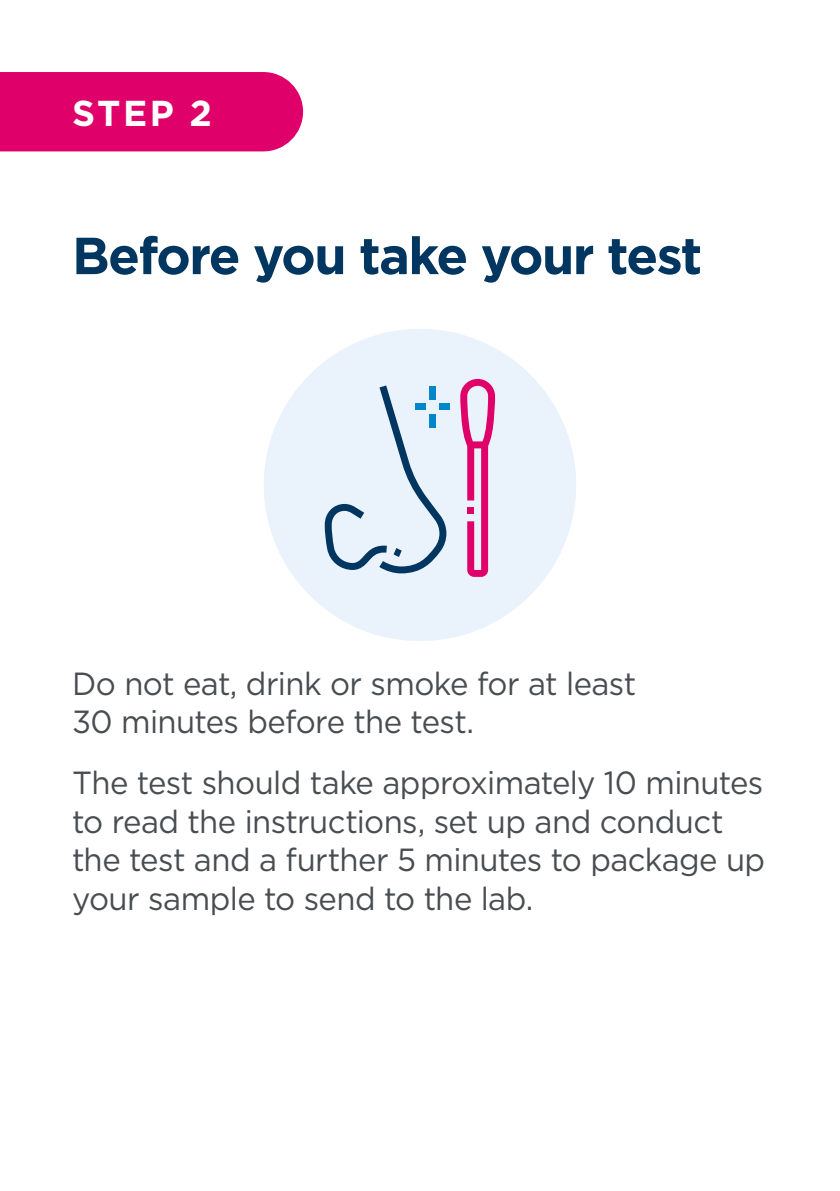
<style>
.page{position:relative;width:840px;height:1191px;background:#fff}
.page>*{position:absolute;margin:0;border:0;box-sizing:border-box;transform-origin:0 0}
.t1{font:700 52px "Gotham";letter-spacing:-.03em;color:#00365f}
.t2{font:700 36px "Gotham";color:#fff}
.t3{font:32px/38.4px "Gotham";letter-spacing:-.02em;color:#484d52}
</style>
<div class="page">
<div style="left:264px;top:329px;width:312px;height:312px;background:#eaf2fb;border-radius:50%"></div>
<div style="left:439px;top:403px;width:10px;height:7px;background:#0086c9"></div>
<svg style="left:460px;top:379px;width:35px;height:198px"></svg>
<div style="left:467px;top:507px;width:7px;height:7px;background:#e00069"></div>
<svg style="left:324px;top:385px;width:122px;height:188px"></svg>
<div style="left:0;top:72px;width:303px;height:79px;background:#e00069"></div>
<p class="t2" style="left:72px;top:89px;width:141px">STEP 2</p>
<h1 class="t1" style="left:72px;top:221px;width:631px">Before you take your test</h1>
<p class="t3" style="left:72px;top:663px;width:565px">Do not eat, drink or smoke for at least<br>30 minutes before the test.</p>
<p class="t3" style="left:72px;top:763px;width:694px">The test should take approximately 10 minutes to read the instructions, set up and conduct the test and a further 5 minutes to package up your sample to send to the lab.</p>
</div>
